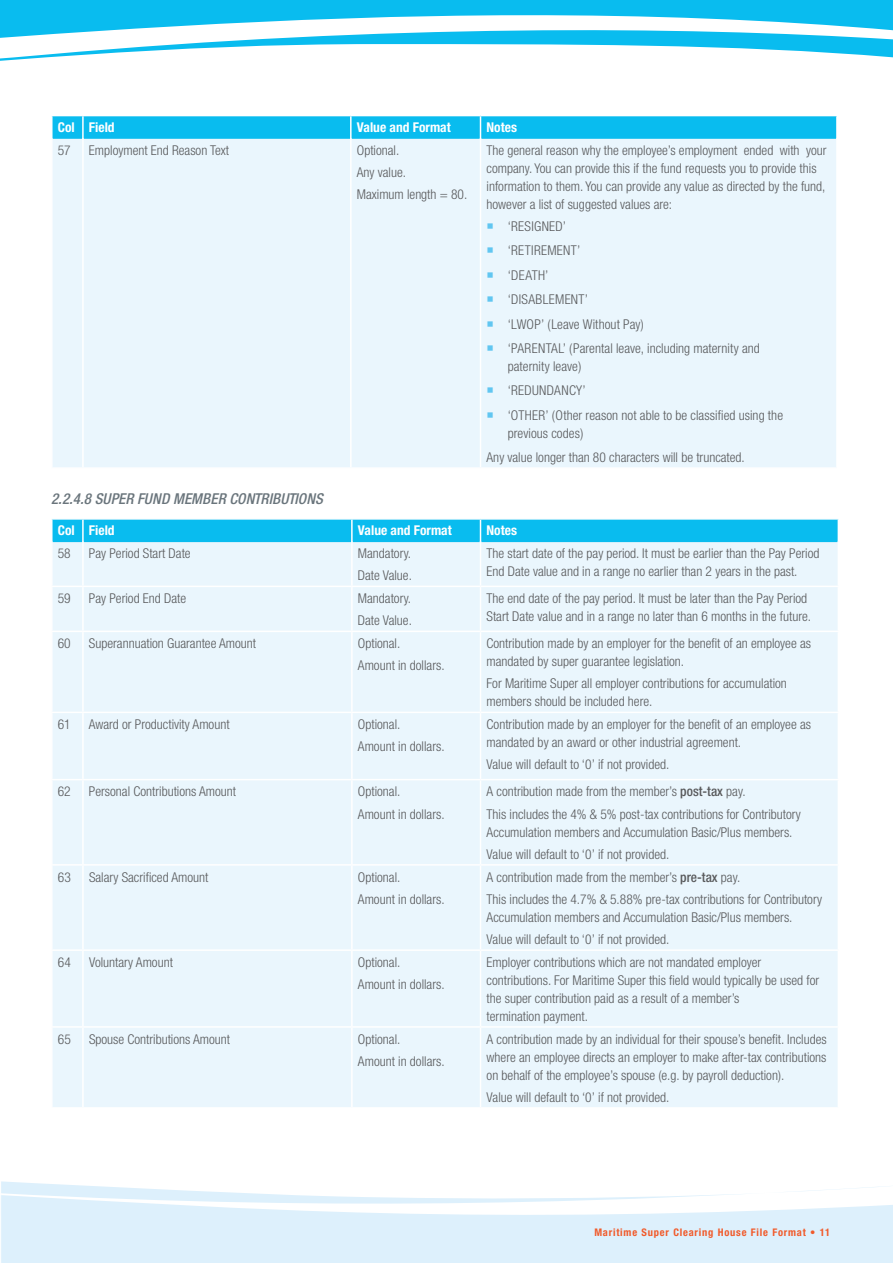
<style>
.page{position:relative;width:893px;height:1263px;background:#fff}
.page>*{position:absolute;margin:0;border:0;box-sizing:border-box;transform-origin:0 0}
.t1{font:italic 500 condensed 15px "Helvetica Neue";letter-spacing:.01em;color:#6a757c}
.t2{font:300 condensed 13.5px/22.2px "Helvetica Neue";color:#58595b}
.t3{font:700 condensed 13.5px "Helvetica Neue";color:#fff}
.t4{font:700 condensed 10.5px "Helvetica Neue";letter-spacing:.075em;color:#f15a2a}
.s1{font-weight:500}
</style>
<div class="page">
<svg style="left:0;top:0;width:893px;height:61px;fill:#09bcef"></svg>
<svg style="left:1px;top:1181px;width:892px;height:82px;fill:#ddf0fc"></svg>
<div style="left:53px;top:139px;width:783px;height:328px;background:#eaf6fd"></div>
<hr style="left:53px;top:137px;width:29px;height:2px;background:#09bcef">
<hr style="left:84px;top:137px;width:266px;height:2px;background:#09bcef">
<hr style="left:352px;top:137px;width:128px;height:2px;background:#09bcef">
<hr style="left:481px;top:137px;width:355px;height:2px;background:#09bcef">
<hr style="left:82px;top:138px;width:2px;height:329px;background:#fff">
<hr style="left:350px;top:138px;width:2px;height:329px;background:#fff">
<div style="left:52px;top:116px;width:784px;height:22px;background:#09bcef"></div>
<hr style="left:480px;top:138px;width:1px;height:329px;background:#fff">
<div style="left:53px;top:542px;width:785px;height:565px;background:#eaf6fd"></div>
<hr style="left:82px;top:541px;width:2px;height:45px;background:#fff">
<hr style="left:82px;top:587px;width:2px;height:44px;background:#fff">
<hr style="left:82px;top:632px;width:2px;height:80px;background:#fff">
<hr style="left:82px;top:713px;width:2px;height:66px;background:#fff">
<hr style="left:82px;top:780px;width:2px;height:84px;background:#fff">
<hr style="left:82px;top:866px;width:2px;height:83px;background:#fff">
<hr style="left:82px;top:951px;width:2px;height:75px;background:#fff">
<hr style="left:82px;top:1028px;width:2px;height:79px;background:#fff">
<hr style="left:351px;top:541px;width:2px;height:45px;background:#fff">
<hr style="left:351px;top:587px;width:2px;height:44px;background:#fff">
<hr style="left:351px;top:632px;width:2px;height:80px;background:#fff">
<hr style="left:351px;top:713px;width:2px;height:66px;background:#fff">
<hr style="left:351px;top:780px;width:2px;height:84px;background:#fff">
<hr style="left:351px;top:866px;width:2px;height:83px;background:#fff">
<hr style="left:351px;top:951px;width:2px;height:75px;background:#fff">
<hr style="left:351px;top:1028px;width:2px;height:79px;background:#fff">
<div style="left:52px;top:519px;width:787px;height:23px;background:#09bcef"></div>
<hr style="left:480px;top:541px;width:1px;height:45px;background:#fff">
<hr style="left:838px;top:541px;width:1px;height:45px;background:#fff">
<hr style="left:480px;top:587px;width:1px;height:44px;background:#fff">
<hr style="left:480px;top:632px;width:1px;height:80px;background:#fff">
<hr style="left:480px;top:713px;width:1px;height:66px;background:#fff">
<hr style="left:480px;top:780px;width:1px;height:84px;background:#fff">
<hr style="left:480px;top:866px;width:1px;height:83px;background:#fff">
<hr style="left:480px;top:951px;width:1px;height:75px;background:#fff">
<hr style="left:480px;top:1028px;width:1px;height:79px;background:#fff">
<hr style="left:51px;top:586px;width:32px;height:1px;background:#fff">
<hr style="left:83px;top:586px;width:269px;height:1px;background:#fff">
<hr style="left:352px;top:586px;width:128px;height:1px;background:#fff">
<hr style="left:480px;top:586px;width:359px;height:1px;background:#fff">
<hr style="left:51px;top:631px;width:32px;height:1px;background:#fff">
<hr style="left:83px;top:631px;width:269px;height:1px;background:#fff">
<hr style="left:352px;top:631px;width:128px;height:1px;background:#fff">
<hr style="left:480px;top:631px;width:359px;height:1px;background:#fff">
<hr style="left:51px;top:712px;width:32px;height:1px;background:#fff">
<hr style="left:83px;top:712px;width:269px;height:1px;background:#fff">
<hr style="left:352px;top:712px;width:128px;height:1px;background:#fff">
<hr style="left:480px;top:712px;width:359px;height:1px;background:#fff">
<hr style="left:51px;top:779px;width:32px;height:1px;background:#fff">
<hr style="left:83px;top:779px;width:269px;height:1px;background:#fff">
<hr style="left:352px;top:779px;width:128px;height:1px;background:#fff">
<hr style="left:480px;top:779px;width:359px;height:1px;background:#fff">
<hr style="left:51px;top:864px;width:32px;height:2px;background:#fff">
<hr style="left:83px;top:864px;width:269px;height:2px;background:#fff">
<hr style="left:352px;top:864px;width:128px;height:2px;background:#fff">
<hr style="left:480px;top:864px;width:359px;height:2px;background:#fff">
<hr style="left:51px;top:949px;width:32px;height:2px;background:#fff">
<hr style="left:83px;top:949px;width:269px;height:2px;background:#fff">
<hr style="left:352px;top:949px;width:128px;height:2px;background:#fff">
<hr style="left:480px;top:949px;width:359px;height:2px;background:#fff">
<hr style="left:51px;top:1026px;width:32px;height:2px;background:#fff">
<hr style="left:83px;top:1026px;width:269px;height:2px;background:#fff">
<hr style="left:352px;top:1026px;width:128px;height:2px;background:#fff">
<hr style="left:480px;top:1026px;width:359px;height:2px;background:#fff">
<svg style="left:488px;top:223px;width:5px;height:6px"></svg>
<svg style="left:488px;top:248px;width:5px;height:5px"></svg>
<svg style="left:488px;top:272px;width:5px;height:5px"></svg>
<svg style="left:488px;top:297px;width:5px;height:5px"></svg>
<svg style="left:488px;top:321px;width:5px;height:5px"></svg>
<svg style="left:488px;top:345px;width:5px;height:6px"></svg>
<svg style="left:488px;top:388px;width:5px;height:5px"></svg>
<svg style="left:488px;top:412px;width:5px;height:5px"></svg>
<p class="t3" style="left:58px;top:119px;width:58px">Col Field</p>
<p class="t3" style="left:357px;top:119px;width:95px">Value and Format</p>
<p class="t3" style="left:486px;top:119px;width:32px">Notes</p>
<p class="t2" style="left:58px;top:139px;width:14px">57</p>
<p class="t2" style="left:89px;top:139px;width:142px">Employment End Reason Text</p>
<p class="t2" style="left:357px;top:139px;width:112px">Optional.<br>Any value.<br>Maximum length = 80.</p>
<p class="t2" style="left:486px;top:141px;width:342px;line-height:18px">The general reason why the employee’s employment ended with your company. You can provide this if the fund requests you to provide this information to them. You can provide any value as directed by the fund, however a list of suggested values are:</p>
<p class="t2" style="left:508px;top:214px;width:254px;line-height:24.5px">‘RESIGNED’<br>‘RETIREMENT’<br>‘DEATH’<br>‘DISABLEMENT’<br>‘LWOP’ (Leave Without Pay)<br>‘PARENTAL’ (Parental leave, including maternity and</p>
<p class="t2" style="left:508px;top:354px;width:277px;line-height:24.5px">paternity leave)<br>‘REDUNDANCY’<br>‘OTHER’ (Other reason not able to be classified using the</p>
<p class="t2" style="left:486px;top:421px;width:260px;line-height:24.5px;text-indent:21px">previous codes)<br>Any value longer than 80 characters will be truncated.</p>
<p class="t1" style="left:51px;top:489px;width:273px">2.2.4.8 SUPER FUND MEMBER CONTRIBUTIONS</p>
<p class="t3" style="left:58px;top:522px;width:58px">Col Field</p>
<p class="t3" style="left:358px;top:522px;width:95px">Value and Format</p>
<p class="t3" style="left:486px;top:522px;width:32px">Notes</p>
<p class="t2" style="left:58px;top:542px;width:14px">58</p>
<p class="t2" style="left:89px;top:542px;width:103px">Pay Period Start Date</p>
<p class="t2" style="left:358px;top:542px;width:56px">Mandatory.<br>Date Value.</p>
<p class="t2" style="left:486px;top:544px;width:334px;line-height:18px">The start date of the pay period. It must be earlier than the Pay Period<br>End Date value and in a range no earlier than 2 years in the past.</p>
<p class="t2" style="left:58px;top:587px;width:14px">59</p>
<p class="t2" style="left:89px;top:587px;width:99px">Pay Period End Date</p>
<p class="t2" style="left:358px;top:587px;width:56px">Mandatory.<br>Date Value.</p>
<p class="t2" style="left:487px;top:589px;width:326px;line-height:18px">The end date of the pay period. It must be later than the Pay Period<br>Start Date value and in a range no later than 6 months in the future.</p>
<p class="t2" style="left:58px;top:632px;width:14px">60</p>
<p class="t2" style="left:89px;top:632px;width:169px">Superannuation Guarantee Amount</p>
<p class="t2" style="left:358px;top:632px;width:88px">Optional.<br>Amount in dollars.</p>
<p class="t2" style="left:487px;top:634px;width:326px;line-height:18px">Contribution made by an employer for the benefit of an employee as mandated by super guarantee legislation.</p>
<p class="t2" style="left:487px;top:674px;width:302px;line-height:18px">For Maritime Super all employer contributions for accumulation members should be included here.</p>
<p class="t2" style="left:58px;top:713px;width:14px">61</p>
<p class="t2" style="left:89px;top:713px;width:142px">Award or Productivity Amount</p>
<p class="t2" style="left:358px;top:713px;width:88px">Optional.<br>Amount in dollars.</p>
<p class="t2" style="left:487px;top:715px;width:326px;line-height:18px">Contribution made by an employer for the benefit of an employee as mandated by an award or other industrial agreement.</p>
<p class="t2" style="left:487px;top:753px;width:184px">Value will default to ‘0’ if not provided.</p>
<p class="t2" style="left:58px;top:780px;width:14px">62</p>
<p class="t2" style="left:89px;top:780px;width:149px">Personal Contributions Amount</p>
<p class="t2" style="left:358px;top:780px;width:88px">Optional.<br>Amount in dollars.</p>
<p class="t2" style="left:487px;top:780px;width:316px">A contribution made from the member’s <span class="s1">post-tax</span> pay.<br>This includes the 4% &amp; 5% post-tax contributions for Contributory</p>
<p class="t2" style="left:487px;top:821px;width:307px">Accumulation members and Accumulation Basic/Plus members.<br>Value will default to ‘0’ if not provided.</p>
<p class="t2" style="left:58px;top:866px;width:14px">63</p>
<p class="t2" style="left:89px;top:866px;width:121px">Salary Sacrificed Amount</p>
<p class="t2" style="left:358px;top:866px;width:88px">Optional.<br>Amount in dollars.</p>
<p class="t2" style="left:487px;top:866px;width:337px">A contribution made from the member’s <span class="s1">pre-tax</span> pay.<br>This includes the 4.7% &amp; 5.88% pre-tax contributions for Contributory</p>
<p class="t2" style="left:487px;top:906px;width:307px">Accumulation members and Accumulation Basic/Plus members.<br>Value will default to ‘0’ if not provided.</p>
<p class="t2" style="left:58px;top:951px;width:14px">64</p>
<p class="t2" style="left:89px;top:951px;width:85px">Voluntary Amount</p>
<p class="t2" style="left:358px;top:951px;width:88px">Optional.<br>Amount in dollars.</p>
<p class="t2" style="left:487px;top:953px;width:334px;line-height:18px">Employer contributions which are not mandated employer contributions. For Maritime Super this field would typically be used for the super contribution paid as a result of a member’s<br>termination payment.</p>
<p class="t2" style="left:58px;top:1027px;width:14px">65</p>
<p class="t2" style="left:89px;top:1027px;width:143px">Spouse Contributions Amount</p>
<p class="t2" style="left:358px;top:1027px;width:88px">Optional.<br>Amount in dollars.</p>
<p class="t2" style="left:487px;top:1030px;width:342px;line-height:18px;text-align:justify">A contribution made by an individual for their spouse’s benefit. Includes where an employee directs an employer to make after-tax contributions on behalf of the employee’s spouse (e.g. by payroll deduction).</p>
<p class="t2" style="left:487px;top:1086px;width:184px">Value will default to ‘0’ if not provided.</p>
<p class="t4" style="left:594px;top:1226px;width:237px">Maritime Super Clearing House File Format • 11</p>
</div>
